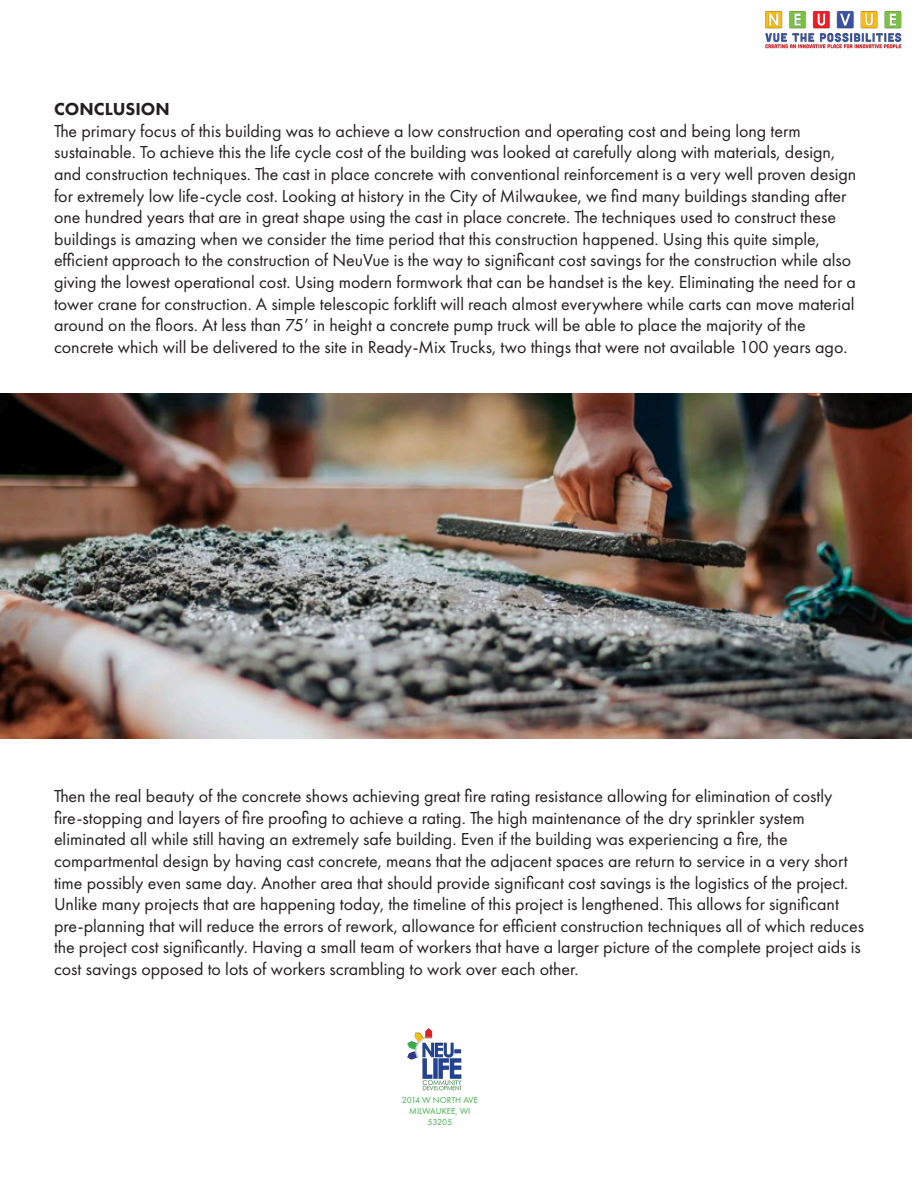
<style>
.page{position:relative;width:918px;height:1188px;background:#fff}
.page>*{position:absolute;margin:0;border:0;box-sizing:border-box;transform-origin:0 0}
.t1{font:18px/21.6px "Futura PT";color:#231f20}
.t2{font:800 18px "Futura PT";color:#231f20}
.t3{font:9px "Futura PT";color:#40ae49}
</style>
<div class="page">
<img style="left:765px;top:11px;width:137px;height:38px">
<img style="left:0;top:393px;width:912px;height:345px">
<img style="left:407px;top:1028px;width:55px;height:63px">
<p class="t2" style="left:54px;top:98px;width:117px">CONCLUSION</p>
<p class="t1" style="left:54px;top:120px;width:804px">The primary focus of this building was to achieve a low construction and operating cost and being long term sustainable. To achieve this the life cycle cost of the building was looked at carefully along with materials, design, and construction techniques. The cast in place concrete with conventional reinforcement is a very well proven design for extremely low life-cycle cost. Looking at history in the City of Milwaukee, we find many buildings standing after one hundred years that are in great shape using the cast in place concrete. The techniques used to construct these buildings is amazing when we consider the time period that this construction happened. Using this quite simple, efficient approach to the construction of NeuVue is the way to significant cost savings for the construction while also giving the lowest operational cost. Using modern formwork that can be handset is the key. Eliminating the need for a tower crane for construction. A simple telescopic forklift will reach almost everywhere while carts can move material around on the floors. At less than 75’ in height a concrete pump truck will be able to place the majority of the concrete which will be delivered to the site in Ready-Mix Trucks, two things that were not available 100 years ago.</p>
<p class="t1" style="left:54px;top:785px;width:812px">Then the real beauty of the concrete shows achieving great fire rating resistance allowing for elimination of costly fire-stopping and layers of fire proofing to achieve a rating. The high maintenance of the dry sprinkler system eliminated all while still having an extremely safe building. Even if the building was experiencing a fire, the compartmental design by having cast concrete, means that the adjacent spaces are return to service in a very short time possibly even same day. Another area that should provide significant cost savings is the logistics of the project.<br>Unlike many projects that are happening today, the timeline of this project is lengthened. This allows for significant pre-planning that will reduce the errors of rework, allowance for efficient construction techniques all of which reduces the project cost significantly. Having a small team of workers that have a larger picture of the complete project aids is cost savings opposed to lots of workers scrambling to work over each other.</p>
<p class="t3" style="left:402px;top:1095px;width:77px">2014 W NORTH AVE</p>
<p class="t3" style="left:409px;top:1106px;width:63px">MILWAUKEE, WI</p>
<p class="t3" style="left:427px;top:1116px;width:26px">53205</p>
</div>
